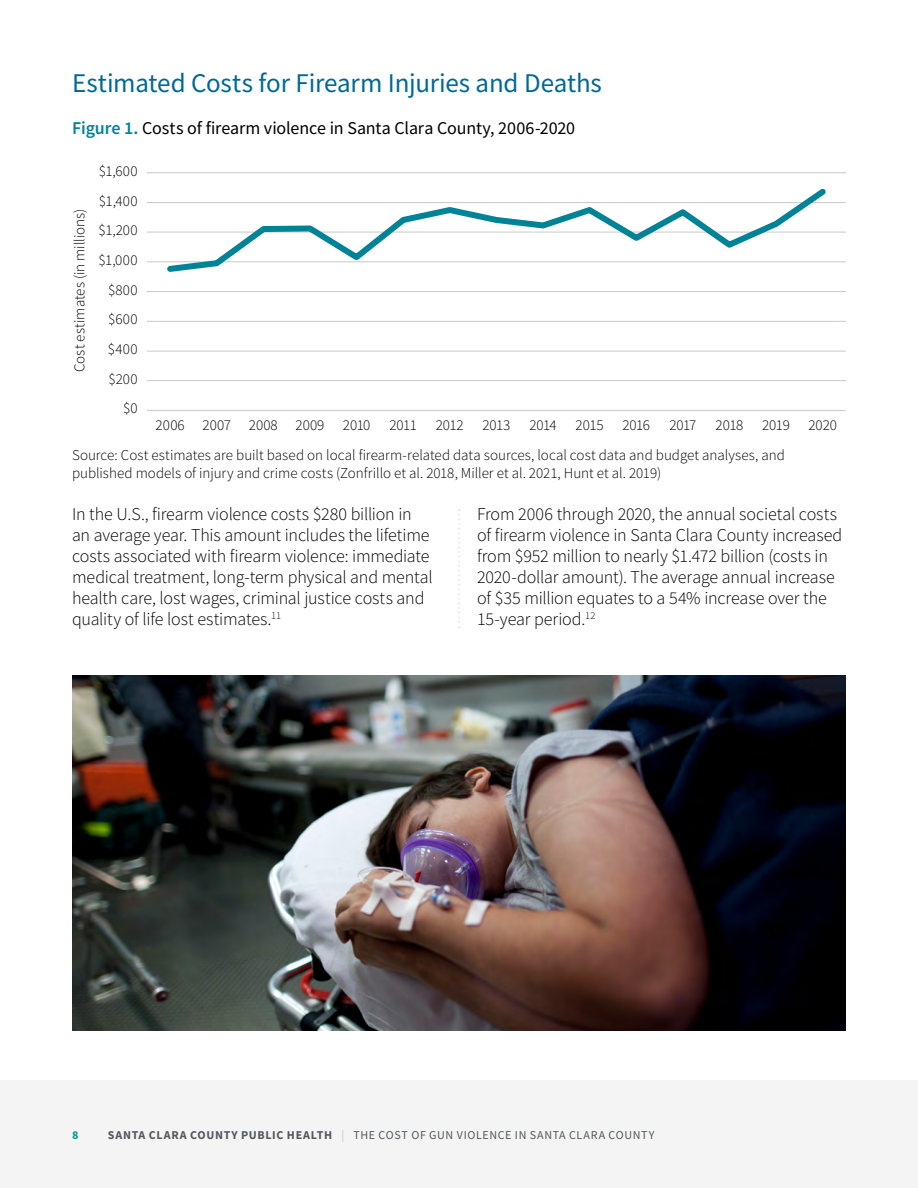
<style>
.page{position:relative;width:918px;height:1188px;background:#fff}
.page>*{position:absolute;margin:0;border:0;box-sizing:border-box;transform-origin:0 0}
.Heading_2{font:27px "Source Sans Pro";letter-spacing:-.01em;color:#016895}
.Body_STD{font:300 18px/21px "Source Sans Pro";letter-spacing:-.01em;color:#000}
.Figure___Table_Title{font:18px "Source Sans Pro";letter-spacing:-.005em;color:#000}
.Chart_Source{font:300 15px/18px "Source Sans Pro";letter-spacing:-.005em;color:#000}
.t1{font:12px "Source Sans Pro";letter-spacing:.05em;color:#53585f}
.t2{font:900 12px "Source Sans Pro";color:#12a296}
.s1{font-weight:600;color:#008397}
.s2{font-weight:700}
.s3{color:#c4c3c6}
</style>
<div class="page">
<div style="left:0;top:1080px;width:918px;height:108px;background:#f4f4f4"></div>
<hr style="left:147px;top:380px;width:699px;height:1px;background:#c7c8ca">
<hr style="left:147px;top:351px;width:699px;height:1px;background:#c7c8ca">
<hr style="left:147px;top:321px;width:699px;height:1px;background:#c7c8ca">
<hr style="left:147px;top:291px;width:699px;height:1px;background:#c7c8ca">
<hr style="left:147px;top:261px;width:699px;height:1px;background:#c7c8ca">
<hr style="left:147px;top:232px;width:699px;height:1px;background:#c7c8ca">
<hr style="left:147px;top:202px;width:699px;height:1px;background:#c7c8ca">
<hr style="left:147px;top:172px;width:699px;height:1px;background:#c7c8ca">
<hr style="left:147px;top:410px;width:699px;height:1px;background:#c7c8ca">
<svg style="left:163px;top:188px;width:668px;height:84px"></svg>
<img style="left:72px;top:675px;width:774px;height:355px">
<svg style="left:458px;top:509px;width:2px;height:119px"></svg>
<h2 class="Heading_2" style="left:72px;top:66px;width:531px">Estimated Costs for Firearm Injuries and Deaths</h2>
<h3 class="Figure___Table_Title" style="left:72px;top:117px;width:505px"><span class="s1">Figure 1.</span> Costs of firearm violence in Santa Clara County, 2006-2020</h3>
<p class="Chart_Source" style="left:99px;top:162px;width:40px">$1,600</p>
<p class="Chart_Source" style="left:70px;top:372px;width:165px;rotate:-90deg">Cost estimates (in millions)</p>
<p class="Chart_Source" style="left:99px;top:192px;width:40px">$1,400</p>
<p class="Chart_Source" style="left:99px;top:221px;width:40px">$1,200</p>
<p class="Chart_Source" style="left:99px;top:251px;width:41px">$1,000</p>
<p class="Chart_Source" style="left:108px;top:281px;width:31px">$800</p>
<p class="Chart_Source" style="left:108px;top:310px;width:31px">$600</p>
<p class="Chart_Source" style="left:108px;top:340px;width:31px">$400</p>
<p class="Chart_Source" style="left:109px;top:370px;width:31px">$200</p>
<p class="Chart_Source" style="left:123px;top:399px;width:16px">$0</p>
<p class="Chart_Source" style="left:156px;top:416px;width:216px">2006 2007 2008 2009 2010</p>
<p class="Chart_Source" style="left:389px;top:416px;width:29px">2011</p>
<p class="Chart_Source" style="left:436px;top:416px;width:76px">2012 2013</p>
<p class="Chart_Source" style="left:529px;top:416px;width:29px">2014</p>
<p class="Chart_Source" style="left:576px;top:416px;width:29px">2015</p>
<p class="Chart_Source" style="left:623px;top:416px;width:29px">2016</p>
<p class="Chart_Source" style="left:669px;top:416px;width:28px">2017</p>
<p class="Chart_Source" style="left:716px;top:416px;width:29px">2018</p>
<p class="Chart_Source" style="left:762px;top:416px;width:76px">2019 2020</p>
<p class="Chart_Source" style="left:72px;top:446px;width:715px">Source: Cost estimates are built based on local firearm-related data sources, local cost data and budget analyses, and published models of injury and crime costs (Zonfrillo et al. 2018, Miller et al. 2021, Hunt et al. 2019)</p>
<p class="Body_STD" style="left:72px;top:504px;width:362px">In the U.S., firearm violence costs $280 billion in an average year. This amount includes the lifetime costs associated with firearm violence: immediate medical treatment, long-term physical and mental health care, lost wages, criminal justice costs and quality of life lost estimates.<sup>11</sup></p>
<p class="Body_STD" style="left:477px;top:504px;width:367px">From 2006 through 2020, the annual societal costs of firearm violence in Santa Clara County increased from $952 million to nearly $1.472 billion (costs in 2020-dollar amount). The average annual increase of $35 million equates to a 54% increase over the 15-year period.<sup>12</sup></p>
<p class="t2" style="left:72px;top:1126px;width:8px">8</p>
<p class="t1" style="left:108px;top:1127px;width:548px"><span class="s2">SANTA CLARA COUNTY PUBLIC HEALTH</span> <span class="s3">|</span> THE COST OF GUN VIOLENCE IN SANTA CLARA COUNTY</p>
</div>
